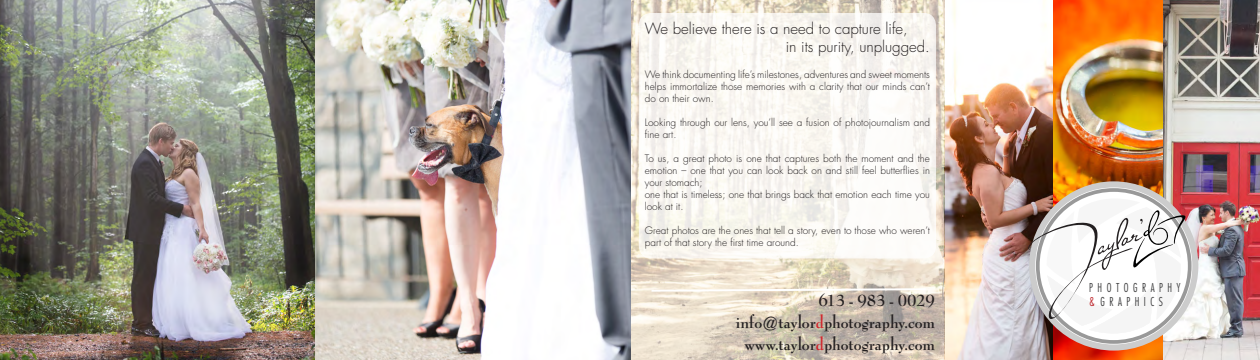
<style>
.page{position:relative;width:1260px;height:360px;background:#fff}
.page>*{position:absolute;margin:0;border:0;box-sizing:border-box;transform-origin:0 0}
.t1{font:700 18px "Bernhard Modern Std";color:#231f20;scale:.91 1}
.t2{font:300 15px "Futura Std";color:#231f20}
.t3{font:300 condensed 12px/14.4px "Futura Std";letter-spacing:.42em;color:#404041;scale:.9 1}
.t4{font:300 10px/12px "Futura Std";color:#231f20}
.s1{color:#d1232a}
.s2{color:#bd2026}
</style>
<div class="page">
<img style="left:1054px;top:0;width:108px;height:360px">
<img style="left:1164px;top:0;width:96px;height:360px">
<img style="left:0;top:0;width:1052px;height:360px">
<svg style="left:1032px;top:184px;width:163px;height:164px"></svg>
<div style="left:1029px;top:181px;width:169px;height:170px;border:6px solid #ccc;border-radius:50%"></div>
<div style="left:1036px;top:188px;width:156px;height:156px;border:4px solid #999;border-radius:50%"></div>
<svg style="left:1028px;top:199px;width:160px;height:134px"></svg>
<div style="left:639px;top:13px;width:297px;height:245px;background:#fbf8f2;border-radius:12px"></div>
<svg style="left:649px;top:287px;width:279px;height:6px"></svg>
<p class="t2" style="left:645px;top:19px;width:265px">We believe there is a need to capture life,</p>
<p class="t2" style="left:786px;top:37px;width:146px">in its purity, unplugged.</p>
<p class="t4" style="left:645px;top:69px;width:287px;text-align:justify">We think documenting life’s milestones, adventures and sweet moments helps immortalize those memories with a clarity that our minds can’t do on their own.</p>
<p class="t4" style="left:645px;top:117px;width:287px">Looking through our lens, you’ll see a fusion of photojournalism and fine art.</p>
<p class="t4" style="left:645px;top:153px;width:287px;text-align:justify">To us, a great photo is one that captures both the moment and the emotion – one that you can look back on and still feel butterflies in your stomach;</p>
<p class="t4" style="left:645px;top:189px;width:287px">one that is timeless; one that brings back that emotion each time you look at it.</p>
<p class="t4" style="left:645px;top:225px;width:287px">Great photos are the ones that tell a story, even to those who weren’t part of that story the first time around.</p>
<p class="t1" style="left:819px;top:291px;width:129px">613 - 983 - 0029</p>
<p class="t1" style="left:736px;top:313px;width:220px">info@taylor<span class="s1">d</span>photography.com</p>
<p class="t1" style="left:744px;top:335px;width:211px">www.taylor<span class="s1">d</span>photography.com</p>
<p class="t3" style="left:1089px;top:280px;width:103px">PHOTOGRAPHY <span class="s2">&amp;</span>GRAPHICS</p>
</div>
